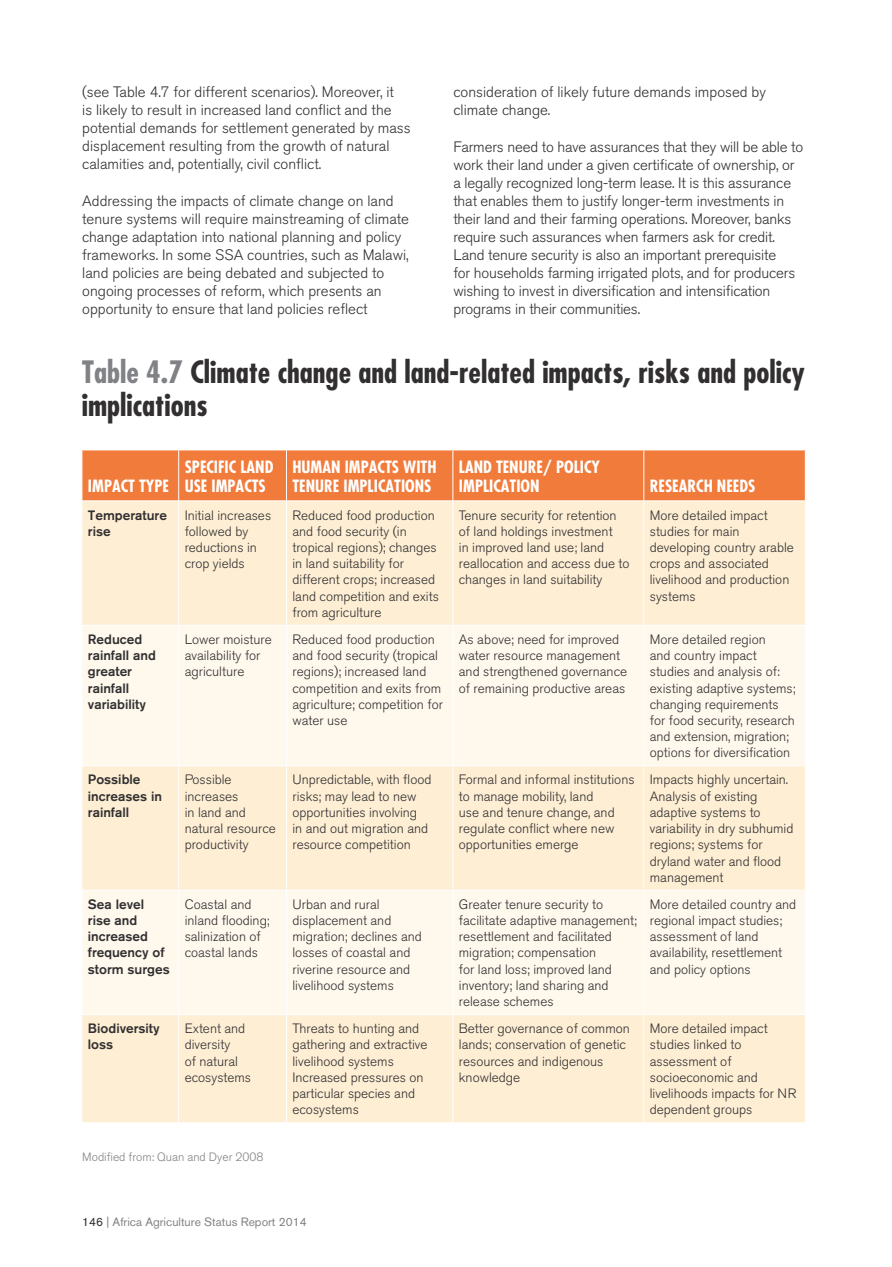
<style>
.page{position:relative;width:892px;height:1267px;background:#fff}
.page>*{position:absolute;margin:0;border:0;box-sizing:border-box;transform-origin:0 0}
.FIGURE_TITLE{font:700 condensed 30px/33px "Futura Std";color:#312f30}
.PARAGRAPH_TITLE{font:700 condensed 16.5px/19.8px "Futura Std";color:#fff}
.STANDARD_TEXT{font:300 15px/18px "Akzidenz Grotesk BQ";color:#312f30}
.STANDARD_TEXT-2{font:300 13.5px/16.2px "Akzidenz Grotesk BQ";color:#312f30}
.PARAGRAPH_TITLE-2{font:500 13.5px/16.2px "Akzidenz Grotesk BQ";color:#312f30}
.t1{font:12px "Akzidenz Grotesk BQ";color:#808285}
.SOURCES_TEXT{font:300 12px "Akzidenz Grotesk BQ";color:#808285}
.s1{color:#808285}
.s2{color:#312f30}
</style>
<div class="page">
<div style="left:83px;top:450px;width:722px;height:50px;background:#f17b3a"></div>
<div style="left:83px;top:501px;width:722px;height:124px;background:#fdeed4"></div>
<div style="left:83px;top:626px;width:722px;height:139px;background:#fef8ed"></div>
<svg style="left:83px;top:766px;width:722px;height:356px;background:#fdf1dc"></svg>
<hr style="left:178px;top:501px;width:1px;height:124px;background:#fff">
<hr style="left:286px;top:501px;width:1px;height:124px;background:#fff">
<hr style="left:452px;top:501px;width:1px;height:124px;background:#fff">
<hr style="left:643px;top:501px;width:1px;height:124px;background:#fff">
<hr style="left:178px;top:625px;width:1px;height:140px;background:#fff">
<hr style="left:286px;top:625px;width:1px;height:140px;background:#fff">
<hr style="left:452px;top:625px;width:1px;height:140px;background:#fff">
<hr style="left:643px;top:625px;width:1px;height:140px;background:#fff">
<hr style="left:178px;top:766px;width:1px;height:124px;background:#fff">
<hr style="left:286px;top:766px;width:1px;height:124px;background:#fff">
<hr style="left:452px;top:766px;width:1px;height:124px;background:#fff">
<hr style="left:643px;top:766px;width:1px;height:124px;background:#fff">
<hr style="left:178px;top:890px;width:1px;height:124px;background:#fff">
<hr style="left:286px;top:890px;width:1px;height:124px;background:#fff">
<hr style="left:452px;top:890px;width:1px;height:124px;background:#fff">
<hr style="left:643px;top:890px;width:1px;height:124px;background:#fff">
<hr style="left:178px;top:1014px;width:1px;height:108px;background:#fff">
<hr style="left:286px;top:1014px;width:1px;height:108px;background:#fff">
<hr style="left:452px;top:1014px;width:1px;height:108px;background:#fff">
<hr style="left:643px;top:1014px;width:1px;height:108px;background:#fff">
<hr style="left:178px;top:450px;width:1px;height:51px;background:#fff">
<hr style="left:286px;top:450px;width:1px;height:51px;background:#fff">
<hr style="left:452px;top:450px;width:1px;height:51px;background:#fff">
<hr style="left:643px;top:450px;width:1px;height:51px;background:#fff">
<hr style="left:82px;top:890px;width:97px;height:1px;background:#fff">
<hr style="left:82px;top:1014px;width:97px;height:1px;background:#fff">
<hr style="left:179px;top:890px;width:107px;height:1px;background:#fff">
<hr style="left:179px;top:1014px;width:107px;height:1px;background:#fff">
<hr style="left:286px;top:890px;width:167px;height:1px;background:#fff">
<hr style="left:453px;top:890px;width:190px;height:1px;background:#fff">
<hr style="left:643px;top:890px;width:162px;height:1px;background:#fff">
<hr style="left:286px;top:1014px;width:167px;height:1px;background:#fff">
<hr style="left:453px;top:1014px;width:190px;height:1px;background:#fff">
<hr style="left:643px;top:1014px;width:162px;height:1px;background:#fff">
<p class="STANDARD_TEXT" style="left:82px;top:83px;width:330px">(see Table 4.7 for different scenarios). Moreover, it<br>is likely to result in increased land conflict and the potential demands for settlement generated by mass displacement resulting from the growth of natural calamities and, potentially, civil conflict.</p>
<p class="STANDARD_TEXT" style="left:82px;top:192px;width:328px">Addressing the impacts of climate change on land tenure systems will require mainstreaming of climate change adaptation into national planning and policy frameworks. In some SSA countries, such as Malawi, land policies are being debated and subjected to ongoing processes of reform, which presents an opportunity to ensure that land policies reflect</p>
<p class="STANDARD_TEXT" style="left:453px;top:83px;width:314px">consideration of likely future demands imposed by climate change.</p>
<p class="STANDARD_TEXT" style="left:453px;top:138px;width:351px">Farmers need to have assurances that they will be able to work their land under a given certificate of ownership, or a legally recognized long-term lease. It is this assurance that enables them to justify longer-term investments in their land and their farming operations. Moreover, banks require such assurances when farmers ask for credit.<br>Land tenure security is also an important prerequisite<br>for households farming irrigated plots, and for producers wishing to invest in diversification and intensification programs in their communities.</p>
<p class="FIGURE_TITLE" style="left:82px;top:355px;width:725px"><span class="s1">Table 4.7</span> Climate change and land-related impacts, risks and policy implications</p>
<p class="PARAGRAPH_TITLE" style="left:88px;top:476px;width:83px">IMPACT TYPE</p>
<p class="PARAGRAPH_TITLE" style="left:185px;top:456px;width:90px">SPECIFIC LAND<br>USE IMPACTS</p>
<p class="PARAGRAPH_TITLE" style="left:292px;top:456px;width:145px">HUMAN IMPACTS WITH<br>TENURE IMPLICATIONS</p>
<p class="PARAGRAPH_TITLE" style="left:459px;top:456px;width:143px">LAND TENURE/ POLICY<br>IMPLICATION</p>
<p class="PARAGRAPH_TITLE" style="left:649px;top:476px;width:107px">RESEARCH NEEDS</p>
<p class="PARAGRAPH_TITLE-2" style="left:88px;top:506px;width:81px">Temperature rise</p>
<p class="STANDARD_TEXT-2" style="left:185px;top:507px;width:88px">Initial increases followed by reductions in crop yields</p>
<p class="STANDARD_TEXT-2" style="left:292px;top:507px;width:148px">Reduced food production and food security (in tropical regions); changes in land suitability for different crops; increased land competition and exits from agriculture</p>
<p class="STANDARD_TEXT-2" style="left:459px;top:507px;width:172px">Tenure security for retention of land holdings investment<br>in improved land use; land reallocation and access due to changes in land suitability</p>
<p class="STANDARD_TEXT-2" style="left:649px;top:507px;width:145px">More detailed impact studies for main developing country arable crops and associated livelihood and production systems</p>
<p class="PARAGRAPH_TITLE-2" style="left:88px;top:631px;width:70px">Reduced rainfall and greater rainfall variability</p>
<p class="STANDARD_TEXT-2" style="left:185px;top:631px;width:89px">Lower moisture availability for agriculture</p>
<p class="STANDARD_TEXT-2" style="left:292px;top:631px;width:152px">Reduced food production and food security (tropical regions); increased land competition and exits from agriculture; competition for water use</p>
<p class="STANDARD_TEXT-2" style="left:459px;top:631px;width:170px">As above; need for improved water resource management and strengthened governance of remaining productive areas</p>
<p class="STANDARD_TEXT-2" style="left:649px;top:631px;width:147px">More detailed region<br>and country impact studies and analysis of: existing adaptive systems; changing requirements for food security, research and extension, migration; options for diversification</p>
<p class="PARAGRAPH_TITLE-2" style="left:88px;top:771px;width:76px">Possible increases in rainfall</p>
<p class="STANDARD_TEXT-2" style="left:185px;top:772px;width:93px">Possible increases<br>in land and natural resource productivity</p>
<p class="STANDARD_TEXT-2" style="left:292px;top:772px;width:140px">Unpredictable, with flood risks; may lead to new opportunities involving<br>in and out migration and resource competition</p>
<p class="STANDARD_TEXT-2" style="left:459px;top:772px;width:177px">Formal and informal institutions to manage mobility, land<br>use and tenure change, and regulate conflict where new opportunities emerge</p>
<p class="STANDARD_TEXT-2" style="left:649px;top:772px;width:145px">Impacts highly uncertain.<br>Analysis of existing adaptive systems to variability in dry subhumid regions; systems for dryland water and flood management</p>
<p class="PARAGRAPH_TITLE-2" style="left:88px;top:895px;width:83px">Sea level rise and increased frequency of storm surges</p>
<p class="STANDARD_TEXT-2" style="left:185px;top:896px;width:87px">Coastal and inland flooding; salinization of coastal lands</p>
<p class="STANDARD_TEXT-2" style="left:292px;top:896px;width:131px">Urban and rural displacement and migration; declines and losses of coastal and riverine resource and livelihood systems</p>
<p class="STANDARD_TEXT-2" style="left:459px;top:896px;width:179px">Greater tenure security to facilitate adaptive management; resettlement and facilitated migration; compensation<br>for land loss; improved land inventory; land sharing and release schemes</p>
<p class="STANDARD_TEXT-2" style="left:649px;top:896px;width:148px">More detailed country and regional impact studies; assessment of land availability, resettlement and policy options</p>
<p class="PARAGRAPH_TITLE-2" style="left:88px;top:1020px;width:73px">Biodiversity loss</p>
<p class="STANDARD_TEXT-2" style="left:185px;top:1020px;width:68px">Extent and diversity<br>of natural ecosystems</p>
<p class="STANDARD_TEXT-2" style="left:292px;top:1020px;width:136px">Threats to hunting and gathering and extractive livelihood systems<br>Increased pressures on particular species and ecosystems</p>
<p class="STANDARD_TEXT-2" style="left:459px;top:1020px;width:172px">Better governance of common lands; conservation of genetic resources and indigenous knowledge</p>
<p class="STANDARD_TEXT-2" style="left:649px;top:1020px;width:148px">More detailed impact studies linked to assessment of socioeconomic and livelihoods impacts for NR dependent groups</p>
<p class="SOURCES_TEXT" style="left:82px;top:1150px;width:183px">Modified from: Quan and Dyer 2008</p>
<p class="t1" style="left:82px;top:1214px;width:226px"><span class="s2">146</span> | Africa Agriculture Status Report 2014</p>
</div>
